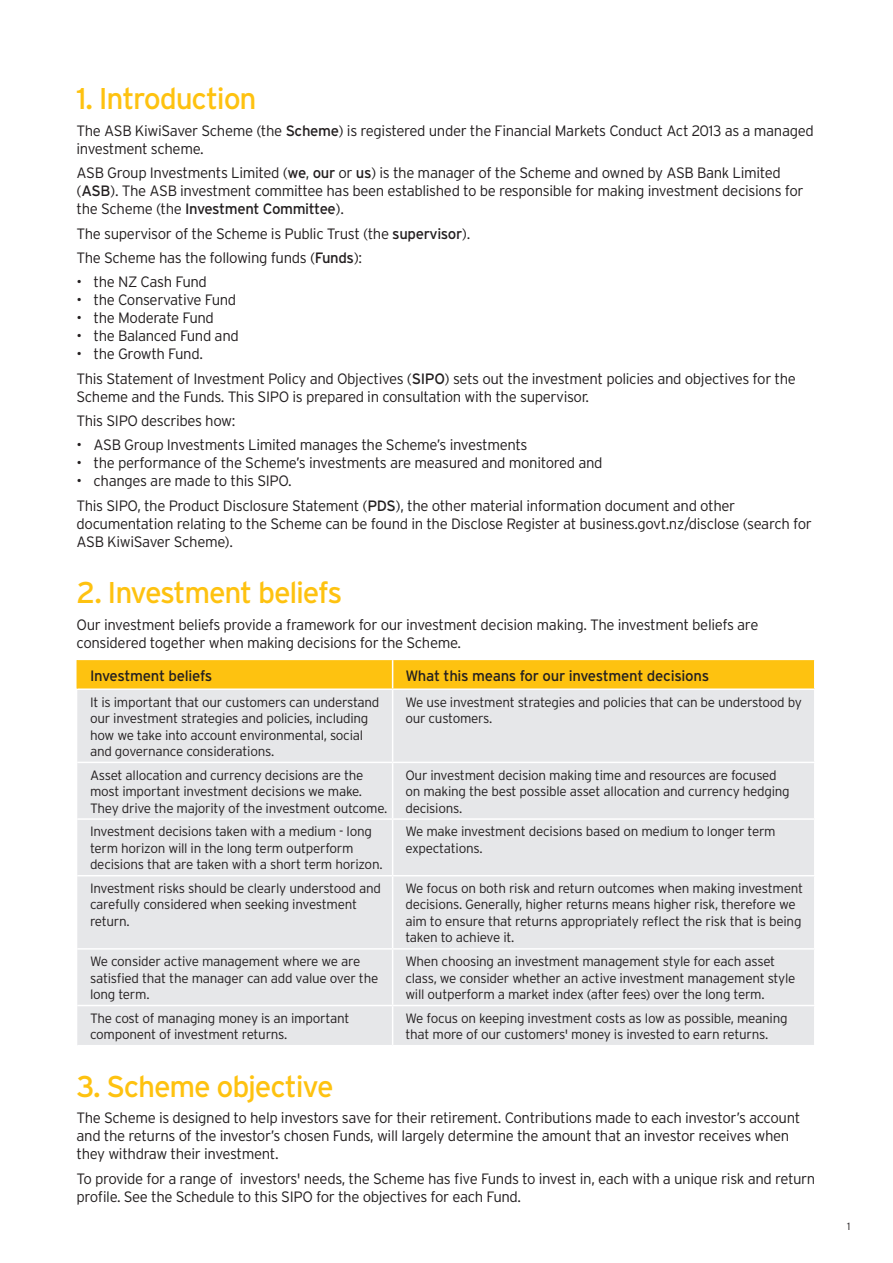
<style>
.page{position:relative;width:893px;height:1263px;background:#fff}
.page>*{position:absolute;margin:0;border:0;box-sizing:border-box;transform-origin:0 0}
.t1{font:30px "Interstate";letter-spacing:-.04em;color:#fec210}
.t2{font:300 15px/18px "Interstate";letter-spacing:-.025em;color:#231f20}
.t3{font:15px "Interstate";letter-spacing:-.02em;color:#231f20}
.t4{font:300 13.5px/16.5px "Interstate";letter-spacing:-.02em;color:#231f20}
.t5{font:300 10.5px "Interstate";color:#231f20}
.s1{font-weight:400}
</style>
<div class="page">
<hr style="left:0;top:0;width:1px;height:1263px;background:#231f20">
<div style="left:77px;top:690px;width:737px;height:355px;background:#e6e7e9"></div>
<hr style="left:392px;top:690px;width:1px;height:72px;background:#fff">
<hr style="left:77px;top:762px;width:316px;height:1px;background:#fff">
<hr style="left:393px;top:762px;width:422px;height:1px;background:#fff">
<hr style="left:392px;top:763px;width:1px;height:55px;background:#fff">
<hr style="left:77px;top:818px;width:316px;height:2px;background:#fff">
<hr style="left:393px;top:818px;width:422px;height:2px;background:#fff">
<hr style="left:392px;top:820px;width:1px;height:55px;background:#fff">
<hr style="left:77px;top:875px;width:316px;height:1px;background:#fff">
<hr style="left:393px;top:875px;width:422px;height:1px;background:#fff">
<hr style="left:392px;top:876px;width:1px;height:72px;background:#fff">
<hr style="left:77px;top:948px;width:316px;height:2px;background:#fff">
<hr style="left:393px;top:948px;width:422px;height:2px;background:#fff">
<hr style="left:392px;top:950px;width:1px;height:55px;background:#fff">
<hr style="left:77px;top:1005px;width:316px;height:1px;background:#fff">
<hr style="left:393px;top:1005px;width:422px;height:1px;background:#fff">
<hr style="left:392px;top:1006px;width:1px;height:39px;background:#fff">
<svg style="left:77px;top:660px;width:738px;height:29px;background:#fec315"></svg>
<h1 class="t1" style="left:77px;top:82px;width:182px">1. Introduction</h1>
<p class="t2" style="left:77px;top:121px;width:739px">The ASB KiwiSaver Scheme (the <span class="s1">Scheme</span>) is registered under the Financial Markets Conduct Act 2013 as a managed investment scheme.</p>
<p class="t2" style="left:77px;top:164px;width:729px">ASB Group Investments Limited (<span class="s1">we</span>, <span class="s1">our</span> or <span class="s1">us</span>) is the manager of the Scheme and owned by ASB Bank Limited (<span class="s1">ASB</span>). The ASB investment committee has been established to be responsible for making investment decisions for the Scheme (the <span class="s1">Investment Committee</span>).</p>
<p class="t2" style="left:77px;top:221px;width:395px;line-height:24.3px">The supervisor of the Scheme is Public Trust (the <span class="s1">supervisor</span>).<br>The Scheme has the following funds (<span class="s1">Funds</span>):</p>
<p class="t2" style="left:77px;top:273px;width:132px">• the NZ Cash Fund</p>
<p class="t2" style="left:77px;top:291px;width:161px">• the Conservative Fund</p>
<p class="t2" style="left:77px;top:309px;width:139px">• the Moderate Fund</p>
<p class="t2" style="left:77px;top:327px;width:164px">• the Balanced Fund and</p>
<p class="t2" style="left:77px;top:342px;width:721px;line-height:24.3px">• the Growth Fund.<br>This Statement of Investment Policy and Objectives (<span class="s1">SIPO</span>) sets out the investment policies and objectives for the</p>
<p class="t2" style="left:77px;top:384px;width:514px;line-height:24.3px">Scheme and the Funds. This SIPO is prepared in consultation with the supervisor.<br>This SIPO describes how:</p>
<p class="t2" style="left:77px;top:436px;width:453px">• ASB Group Investments Limited manages the Scheme’s investments</p>
<p class="t2" style="left:77px;top:454px;width:528px">• the performance of the Scheme’s investments are measured and monitored and</p>
<p class="t2" style="left:77px;top:469px;width:660px;line-height:24.3px">• changes are made to this SIPO.<br>This SIPO, the Product Disclosure Statement (<span class="s1">PDS</span>), the other material information document and other</p>
<p class="t2" style="left:77px;top:514px;width:737px">documentation relating to the Scheme can be found in the Disclose Register at business.govt.nz/disclose (search for<br>ASB KiwiSaver Scheme).</p>
<h1 class="t1" style="left:77px;top:576px;width:267px">2. Investment beliefs</h1>
<p class="t2" style="left:77px;top:615px;width:683px">Our investment beliefs provide a framework for our investment decision making. The investment beliefs are considered together when making decisions for the Scheme.</p>
<p class="t3" style="left:90px;top:667px;width:124px">Investment beliefs</p>
<p class="t3" style="left:405px;top:667px;width:305px">What this means for our investment decisions</p>
<p class="t4" style="left:90px;top:693px;width:291px">It is important that our customers can understand our investment strategies and policies, including how we take into account environmental, social and governance considerations.</p>
<p class="t4" style="left:405px;top:693px;width:398px">We use investment strategies and policies that can be understood by our customers.</p>
<p class="t4" style="left:90px;top:766px;width:299px">Asset allocation and currency decisions are the most important investment decisions we make.<br>They drive the majority of the investment outcome.</p>
<p class="t4" style="left:405px;top:766px;width:386px">Our investment decision making time and resources are focused on making the best possible asset allocation and currency hedging decisions.</p>
<p class="t4" style="left:90px;top:823px;width:294px">Investment decisions taken with a medium - long term horizon will in the long term outperform decisions that are taken with a short term horizon.</p>
<p class="t4" style="left:405px;top:823px;width:372px">We make investment decisions based on medium to longer term expectations.</p>
<p class="t4" style="left:90px;top:880px;width:292px">Investment risks should be clearly understood and carefully considered when seeking investment return.</p>
<p class="t4" style="left:405px;top:880px;width:399px">We focus on both risk and return outcomes when making investment decisions. Generally, higher returns means higher risk, therefore we aim to ensure that returns appropriately reflect the risk that is being taken to achieve it.</p>
<p class="t4" style="left:90px;top:953px;width:290px">We consider active management where we are satisfied that the manager can add value over the long term.</p>
<p class="t4" style="left:405px;top:953px;width:391px">When choosing an investment management style for each asset class, we consider whether an active investment management style will outperform a market index (after fees) over the long term.</p>
<p class="t4" style="left:90px;top:1010px;width:261px">The cost of managing money is an important component of investment returns.</p>
<p class="t4" style="left:405px;top:1010px;width:384px">We focus on keeping investment costs as low as possible, meaning that more of our customers' money is invested to earn returns.</p>
<h1 class="t1" style="left:77px;top:1069px;width:259px">3. Scheme objective</h1>
<p class="t2" style="left:77px;top:1109px;width:725px">The Scheme is designed to help investors save for their retirement. Contributions made to each investor’s account and the returns of the investor’s chosen Funds, will largely determine the amount that an investor receives when they withdraw their investment.</p>
<p class="t2" style="left:76px;top:1169px;width:740px">To provide for a range of investors' needs, the Scheme has five Funds to invest in, each with a unique risk and return profile. See the Schedule to this SIPO for the objectives for each Fund.</p>
<p class="t5" style="left:847px;top:1220px;width:5px">1</p>
</div>
